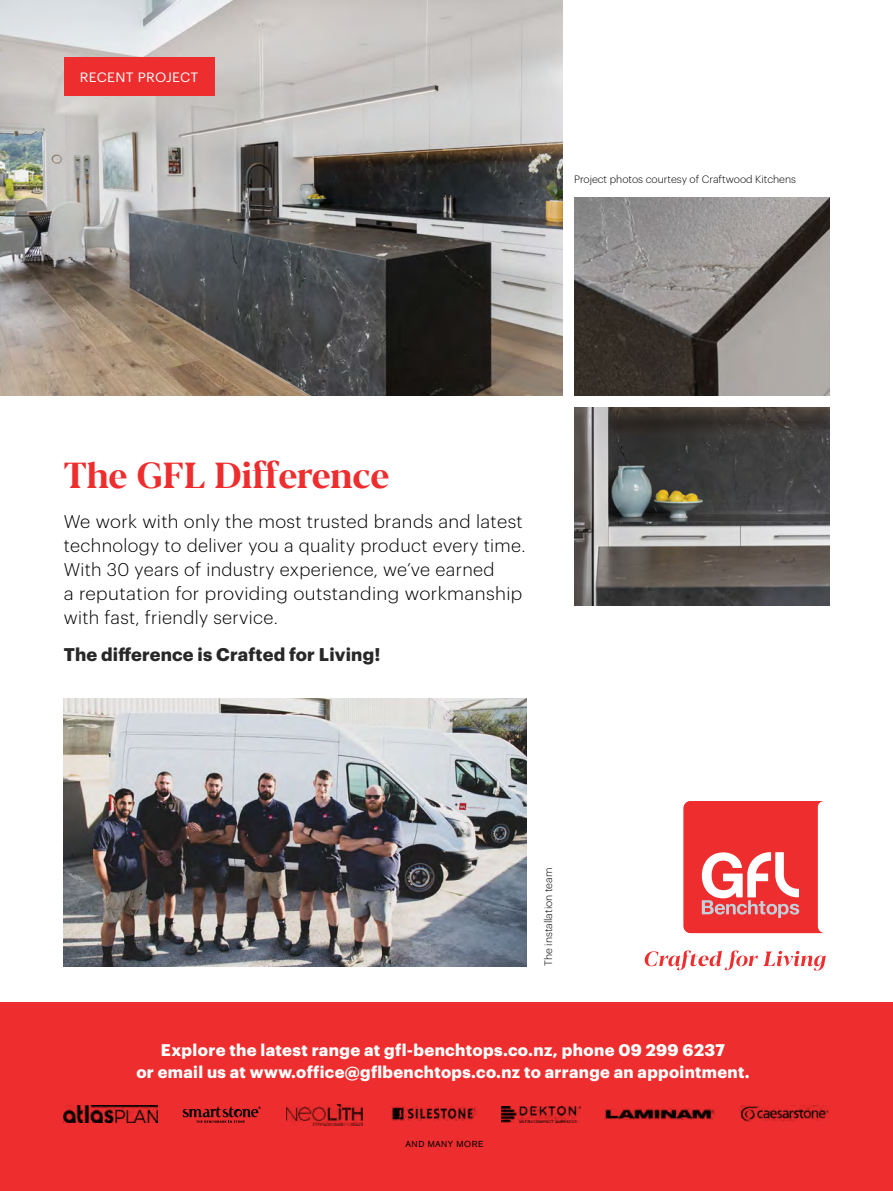
<style>
.page{position:relative;width:893px;height:1191px;background:#fff}
.page>*{position:absolute;margin:0;border:0;box-sizing:border-box;transform-origin:0 0}
.t1{font:700 36px "Blacker Display";letter-spacing:-.015em;color:#ee2d2e}
.t2{font:300 18px/24px "Graphik";letter-spacing:.02em;color:#000}
.t3{font:700 18px "Graphik";letter-spacing:.01em;color:#292829}
.t4{font:700 16.5px/22.5px "Graphik";letter-spacing:.02em;color:#fff;text-align:center}
.t5{font:13.2px "Graphik";letter-spacing:.02em;color:#fff;scale:1.05 1}
.t6{font:300 10.5px "Graphik";color:#000}
.t7{font:8.7px "Akzidenz Grotesk BE";letter-spacing:.06em;color:#000}
</style>
<div class="page">
<div style="left:0;top:1003px;width:893px;height:188px;background:#ee2d2e"></div>
<img style="left:0;top:0;width:563px;height:395px">
<img style="left:574px;top:198px;width:255px;height:197px">
<img style="left:574px;top:407px;width:255px;height:198px">
<svg style="left:683px;top:801px;width:140px;height:132px;background:#ef5354"></svg>
<svg style="left:645px;top:950px;width:181px;height:20px"></svg>
<img style="left:64px;top:698px;width:463px;height:268px">
<div style="left:64px;top:58px;width:150px;height:38px;background:#ee2d2e"></div>
<svg style="left:183px;top:1106px;width:78px;height:16px"></svg>
<img style="left:739px;top:1105px;width:90px;height:16px">
<img style="left:391px;top:1106px;width:86px;height:14px">
<img style="left:286px;top:1105px;width:77px;height:21px">
<img style="left:501px;top:1106px;width:79px;height:16px">
<img style="left:604px;top:1109px;width:111px;height:10px">
<img style="left:64px;top:1105px;width:93px;height:17px">
<p class="t5" style="left:80px;top:68px;width:114px">RECENT PROJECT</p>
<p class="t6" style="left:574px;top:171px;width:224px">Project photos courtesy of Craftwood Kitchens</p>
<h1 class="t1" style="left:64px;top:454px;width:327px">The GFL Difference</h1>
<p class="t2" style="left:64px;top:508px;width:463px">We work with only the most trusted brands and latest technology to deliver you a quality product every time.<br>With 30 years of industry experience, we’ve earned<br>a reputation for providing outstanding workmanship with fast, friendly service.</p>
<p class="t3" style="left:64px;top:641px;width:318px">The difference is Crafted for Living!</p>
<p class="t6" style="left:541px;top:966px;width:100px;rotate:-90deg">The installation team</p>
<p class="t4" style="left:136px;top:1037px;width:615px">Explore the latest range at gfl-benchtops.co.nz, phone 09 299 6237<br>or email us at www.office@gflbenchtops.co.nz to arrange an appointment.</p>
<p class="t7" style="left:406px;top:1138px;width:79px">AND MANY MORE</p>
</div>
